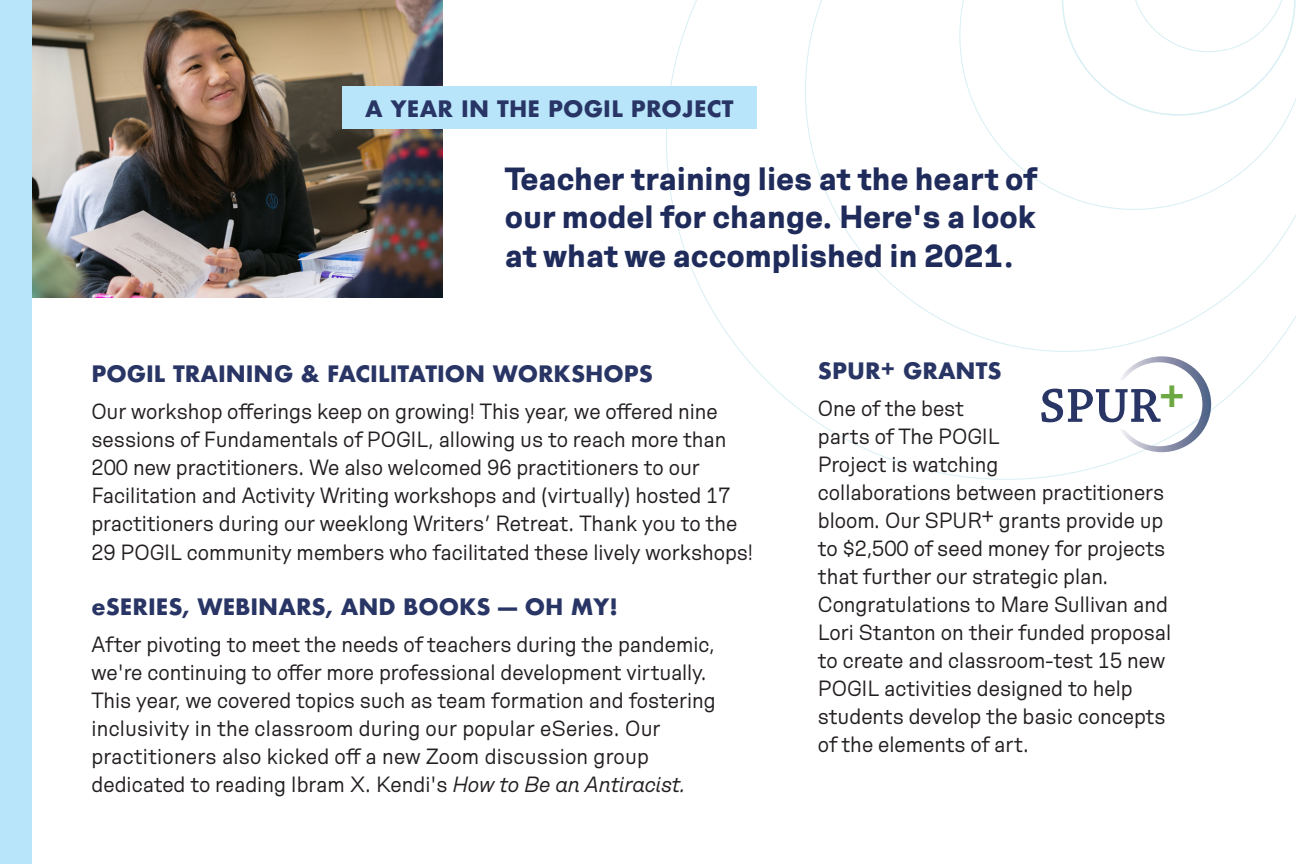
<style>
.page{position:relative;width:1296px;height:864px;background:#fff}
.page>*{position:absolute;margin:0;border:0;box-sizing:border-box;transform-origin:0 0}
.t1{font:600 50.4px "Chaparral Pro";color:#283565}
.t2{font:700 32px/38.4px "Hope Sans";color:#1f2b5a;text-align:justify}
._1-main_text{font:300 22px/28px "Hope Sans";color:#231f20}
.t3{font:700 22px "Futura";color:#283565}
.s1{font-style:italic}
</style>
<div class="page">
<svg style="left:623px;top:0;width:673px;height:480px"></svg>
<img style="left:32px;top:0;width:410px;height:298px">
<div style="left:342px;top:87px;width:415px;height:42px;background:#b9e5fa"></div>
<svg style="left:1118px;top:356px;width:93px;height:96px"></svg>
<div style="left:0;top:0;width:32px;height:864px;background:#b9e5fa"></div>
<p class="t3" style="left:365px;top:93px;width:370px">A YEAR IN THE POGIL PROJECT</p>
<p class="t2" style="left:505px;top:160px;width:535px">Teacher training lies at the heart of our model for change. Here's a look at what we accomplished in 2021.</p>
<p class="t3" style="left:91px;top:358px;width:563px">POGIL TRAINING &amp; FACILITATION WORKSHOPS</p>
<p class="_1-main_text" style="left:91px;top:397px;width:663px">Our workshop offerings keep on growing! This year, we offered nine sessions of Fundamentals of POGIL, allowing us to reach more than 200 new practitioners. We also welcomed 96 practitioners to our Facilitation and Activity Writing workshops and (virtually) hosted 17 practitioners during our weeklong Writers’ Retreat. Thank you to the 29 POGIL community members who facilitated these lively workshops!</p>
<p class="t3" style="left:91px;top:591px;width:528px">eSERIES, WEBINARS, AND BOOKS — OH MY!</p>
<p class="_1-main_text" style="left:91px;top:630px;width:626px">After pivoting to meet the needs of teachers during the pandemic, we're continuing to offer more professional development virtually.<br>This year, we covered topics such as team formation and fostering inclusivity in the classroom during our popular eSeries. Our practitioners also kicked off a new Zoom discussion group dedicated to reading Ibram X. Kendi's <span class="s1">How to Be an Antiracist.</span></p>
<p class="t3" style="left:818px;top:355px;width:185px">SPUR+ GRANTS</p>
<p class="_1-main_text" style="left:818px;top:395px;width:355px">One of the best<br>parts of The POGIL<br>Project is watching<br>collaborations between practitioners bloom. Our SPUR+ grants provide up to $2,500 of seed money for projects that further our strategic plan.<br>Congratulations to Mare Sullivan and<br>Lori Stanton on their funded proposal to create and classroom-test 15 new<br>POGIL activities designed to help students develop the basic concepts of the elements of art.</p>
<p class="t1" style="left:1039px;top:377px;width:147px">SPUR<sup>+</sup></p>
</div>
